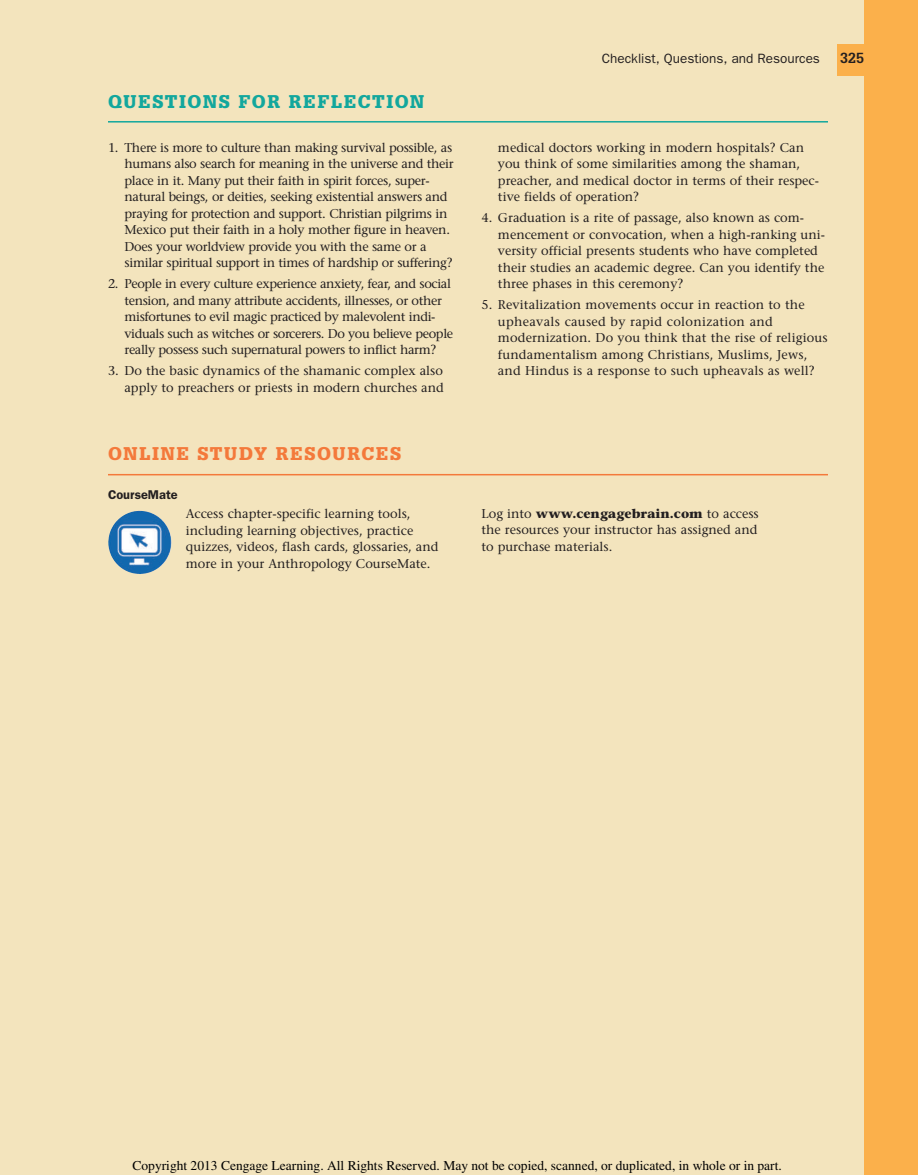
<style>
.page{position:relative;width:918px;height:1175px;background:#fff}
.page>*{position:absolute;margin:0;border:0;box-sizing:border-box;transform-origin:0 0}
.t1{font:900 18px "Glypha LT Std";letter-spacing:.1em;color:#12a79d}
.t2{font:900 18px "Glypha LT Std";letter-spacing:.095em;color:#f3793b}
.t3{font:700 14.25px "Glypha LT Std";color:#231f20}
.t4{font:13.5px "Times";color:#000}
.t5{font:13.5px "ITC Franklin Gothic Std";color:#231f20}
.t6{font:500 12.75px/16.5px "Stone Serif Std";color:#231f20}
.t7{font:500 12.75px/16.5px "Stone Serif Std";letter-spacing:-.025em;color:#231f20}
.t8{font:500 12.75px/16.5px "Stone Serif Std";letter-spacing:-.03em;color:#231f20}
.t9{font:600 12.75px "ITC Franklin Gothic Std";color:#231f20}
.s1{font-weight:700}
</style>
<div class="page">
<div style="left:0;top:0;width:873px;height:1174px;background:#f3e4bd"></div>
<div style="left:864px;top:0;width:54px;height:1174px;background:#fbb04b"></div>
<div style="left:837px;top:45px;width:81px;height:31px;background:#fbb04b"></div>
<hr style="left:108px;top:121px;width:720px;height:1px;background:#12a79d">
<hr style="left:108px;top:474px;width:720px;height:1px;background:#f3793b">
<img style="left:108px;top:511px;width:31px;height:57px">
<h1 class="t1" style="left:108px;top:90px;width:318px">QUESTIONS FOR REFLECTION</h1>
<p class="t7" style="left:124px;top:139px;width:331px;text-indent:-16px">1. There is more to culture than making survival possible, as humans also search for meaning in the universe and their place in it. Many put their faith in spirit forces, super&shy;natural beings, or deities, seeking existential answers and praying for protection and support. Christian pilgrims in Mexico put their faith in a holy mother figure in heaven.<br>Does your worldview provide you with the same or a similar spiritual support in times of hardship or suffering?</p>
<p class="t8" style="left:124px;top:276px;width:330px;text-indent:-16px">2. People in every culture experience anxiety, fear, and social tension, and many attribute accidents, illnesses, or other misfortunes to evil magic practiced by malevolent indi&shy;viduals such as witches or sorcerers. Do you believe people really possess such supernatural powers to inflict harm?</p>
<p class="t6" style="left:108px;top:363px;width:337px;text-align:right">3. Do the basic dynamics of the shamanic complex also apply to preachers or priests in modern churches and</p>
<h1 class="t2" style="left:108px;top:443px;width:295px">ONLINE STUDY RESOURCES</h1>
<p class="t9" style="left:108px;top:487px;width:71px">CourseMate</p>
<p class="t6" style="left:186px;top:505px;width:254px">Access chapter-specific learning tools, including learning objectives, practice quizzes, videos, flash cards, glossaries, and more in your Anthropology CourseMate.</p>
<p class="t5" style="left:602px;top:51px;width:220px">Checklist, Questions, and Resources</p>
<p class="t3" style="left:840px;top:50px;width:25px">325</p>
<p class="t6" style="left:498px;top:139px;width:323px">medical doctors working in modern hospitals? Can you think of some similarities among the shaman, preacher, and medical doctor in terms of their respec&shy;tive fields of operation?</p>
<p class="t6" style="left:498px;top:210px;width:328px;text-indent:-16px">4. Graduation is a rite of passage, also known as com&shy;mencement or convocation, when a high-ranking uni&shy;versity official presents students who have completed their studies an academic degree. Can you identify the three phases in this ceremony?</p>
<p class="t6" style="left:498px;top:297px;width:331px;text-indent:-16px">5. Revitalization movements occur in reaction to the upheavals caused by rapid colonization and modernization. Do you think that the rise of religious fundamentalism among Christians, Muslims, Jews, and Hindus is a response to such upheavals as well?</p>
<p class="t6" style="left:482px;top:505px;width:279px;text-align:justify">Log into <span class="s1">www.cengagebrain.com</span> to access the resources your instructor has assigned and to purchase materials.</p>
<p class="t4" style="left:132px;top:1157px;width:651px">Copyright 2013 Cengage Learning. All Rights Reserved. May not be copied, scanned, or duplicated, in whole or in part.</p>
</div>
